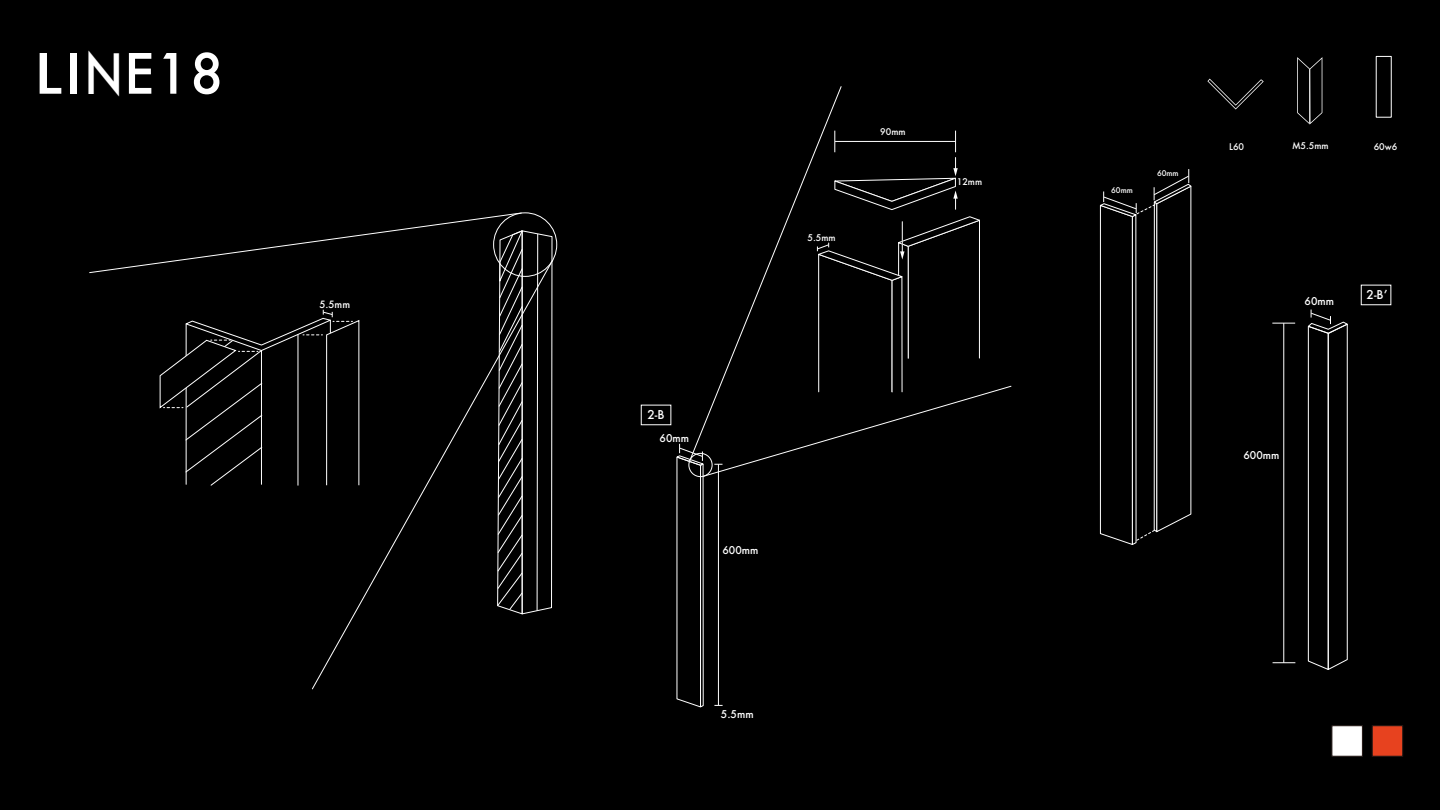
<style>
.page{position:relative;width:1440px;height:810px;background:#000}
.page>*{position:absolute;margin:0;border:0;box-sizing:border-box;transform-origin:0 0}
.t1{font:500 54px "Futura";letter-spacing:.02em;color:#fff;scale:1.2 1}
.t2{font:500 11.85px "Futura";color:#fff}
.t3{font:500 10.5px "Futura";color:#fff}
.t4{font:500 9.82px "Futura";color:#fff}
.t5{font:500 9px "Futura";color:#fff}
.t6{font:500 7.65px "Futura";color:#fff}
</style>
<div class="page">
<svg style="left:955px;top:131px;width:1px;height:21px"></svg>
<hr style="left:835px;top:141px;width:120px;height:1px;background:#fff">
<div style="left:1332px;top:726px;width:31px;height:30px;background:#fff"></div>
<div style="left:1372px;top:726px;width:31px;height:30px;background:#e7421f;border:1px solid #231815"></div>
<div style="left:1376px;top:56px;width:16px;height:62px;background:#000;border:1px solid #fff"></div>
<svg style="left:1297px;top:57px;width:25px;height:67px"></svg>
<svg style="left:1207px;top:79px;width:57px;height:30px"></svg>
<svg style="left:1099px;top:169px;width:93px;height:376px"></svg>
<svg style="left:788px;top:86px;width:54px;height:130px"></svg>
<svg style="left:834px;top:158px;width:124px;height:52px"></svg>
<svg style="left:1272px;top:323px;width:23px;height:1px"></svg>
<hr style="left:1283px;top:323px;width:1px;height:340px;background:#fff">
<svg style="left:1273px;top:662px;width:22px;height:1px"></svg>
<svg style="left:676px;top:216px;width:336px;height:492px"></svg>
<svg style="left:1307px;top:310px;width:41px;height:360px"></svg>
<svg style="left:89px;top:212px;width:464px;height:403px"></svg>
<h1 class="t1" style="left:34px;top:37px;width:159px">LINE18</h1>
<p class="t4" style="left:319px;top:298px;width:32px">5.5mm</p>
<p class="t5" style="left:808px;top:231px;width:30px">5.5mm</p>
<p class="t5" style="left:880px;top:126px;width:27px">90mm</p>
<p class="t5" style="left:957px;top:176px;width:27px">12mm</p>
<h2 class="t2" style="left:647px;top:407px;width:19px">2-B</h2>
<p class="t3" style="left:660px;top:430px;width:31px">60mm</p>
<p class="t3" style="left:722px;top:543px;width:37px">600mm</p>
<p class="t3" style="left:721px;top:707px;width:34px">5.5mm</p>
<p class="t6" style="left:1111px;top:185px;width:23px">60mm</p>
<p class="t6" style="left:1157px;top:168px;width:23px">60mm</p>
<p class="t5" style="left:1229px;top:140px;width:17px">L60</p>
<p class="t5" style="left:1292px;top:140px;width:38px">M5.5mm</p>
<p class="t5" style="left:1374px;top:140px;width:25px">60w6</p>
<p class="t3" style="left:1305px;top:294px;width:31px">60mm</p>
<h2 class="t2" style="left:1367px;top:287px;width:23px">2-Bʼ</h2>
<p class="t3" style="left:1243px;top:448px;width:37px">600mm</p>
</div>
